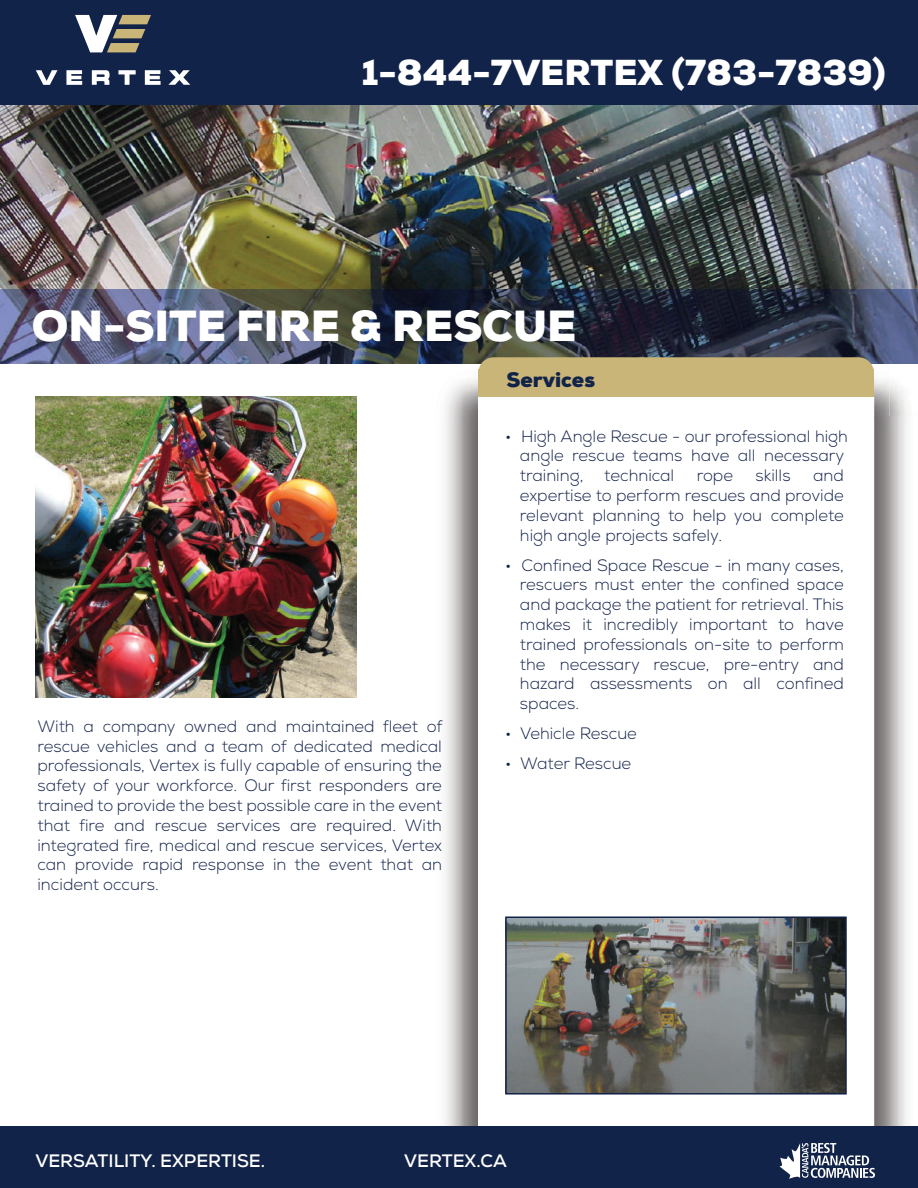
<style>
.page{position:relative;width:918px;height:1188px;background:#fff}
.page>*{position:absolute;margin:0;border:0;box-sizing:border-box;transform-origin:0 0}
.t1{font:900 43.5px "Nexa";color:#fff}
.t2{font:900 36px "Nexa";color:#fff}
.t3{font:900 21px "Nexa";color:#122349}
.t4{font:700 18px "Nexa";color:#fff}
.t5{font:300 16.5px/19.8px "Nexa";color:#132249;text-align:justify}
</style>
<div class="page">
<div style="left:0;top:0;width:918px;height:106px;background:#122349"></div>
<svg style="left:75px;top:15px;width:76px;height:37px"></svg>
<svg style="left:36px;top:70px;width:22px;height:15px"></svg>
<svg style="left:66px;top:70px;width:16px;height:15px"></svg>
<svg style="left:92px;top:70px;width:18px;height:15px"></svg>
<svg style="left:118px;top:70px;width:18px;height:15px"></svg>
<svg style="left:145px;top:70px;width:16px;height:15px"></svg>
<svg style="left:168px;top:70px;width:22px;height:15px"></svg>
<img style="left:0;top:105px;width:918px;height:185px">
<img style="left:0;top:290px;width:918px;height:74px">
<img style="left:35px;top:396px;width:321px;height:302px">
<img style="left:889px;top:382px;width:20px;height:34px">
<img style="left:874px;top:416px;width:33px;height:710px">
<img style="left:462px;top:365px;width:427px;height:52px">
<img style="left:462px;top:416px;width:16px;height:710px">
<div style="left:478px;top:359px;width:396px;height:781px;background:#fff;border-radius:15px"></div>
<div style="left:478px;top:357px;width:396px;height:31px;background:#cab578;border-radius:15px"></div>
<div style="left:478px;top:370px;width:396px;height:27px;background:#cab578"></div>
<div style="left:0;top:1126px;width:918px;height:62px;background:#122349"></div>
<svg style="left:779px;top:1142px;width:96px;height:37px"></svg>
<img style="left:508px;top:919px;width:336px;height:173px">
<div style="left:505px;top:916px;width:342px;height:179px;border:2px solid #132249"></div>
<h2 class="t2" style="left:362px;top:50px;width:525px">1-844-7VERTEX (783-7839)</h2>
<h1 class="t1" style="left:32px;top:298px;width:546px">ON-SITE FIRE &amp; RESCUE</h1>
<p class="t5" style="left:38px;top:717px;width:406px">With a company owned and maintained fleet of rescue vehicles and a team of dedicated medical professionals, Vertex is fully capable of ensuring the safety of your workforce. Our first responders are trained to provide the best possible care in the event that fire and rescue services are required. With integrated fire, medical and rescue services, Vertex can provide rapid response in the event that an incident occurs.</p>
<p class="t3" style="left:507px;top:366px;width:90px">Services</p>
<p class="t5" style="left:520px;top:426px;width:329px;text-align:left;text-indent:-15px">• High Angle Rescue - our professional high angle rescue teams have all necessary training,</p>
<p class="t5" style="left:604px;top:466px;width:72px">technical</p>
<p class="t5" style="left:697px;top:466px;width:38px">rope</p>
<p class="t5" style="left:756px;top:466px;width:37px">skills</p>
<p class="t5" style="left:520px;top:466px;width:325px;text-indent:293px">and expertise to perform rescues and provide relevant planning to help you complete high angle projects safely.</p>
<p class="t5" style="left:520px;top:555px;width:325px;text-indent:-15px">• Confined Space Rescue - in many cases, rescuers must enter the confined space and package the patient for retrieval. This makes it incredibly important to have trained professionals on-site to perform the necessary rescue, pre-entry and hazard assessments on all confined spaces.</p>
<p class="t5" style="left:505px;top:724px;width:133px">• Vehicle Rescue</p>
<p class="t5" style="left:505px;top:754px;width:128px">• Water Rescue</p>
<p class="t4" style="left:35px;top:1150px;width:231px">VERSATILITY. EXPERTISE.</p>
<p class="t4" style="left:404px;top:1150px;width:104px">VERTEX.CA</p>
</div>
